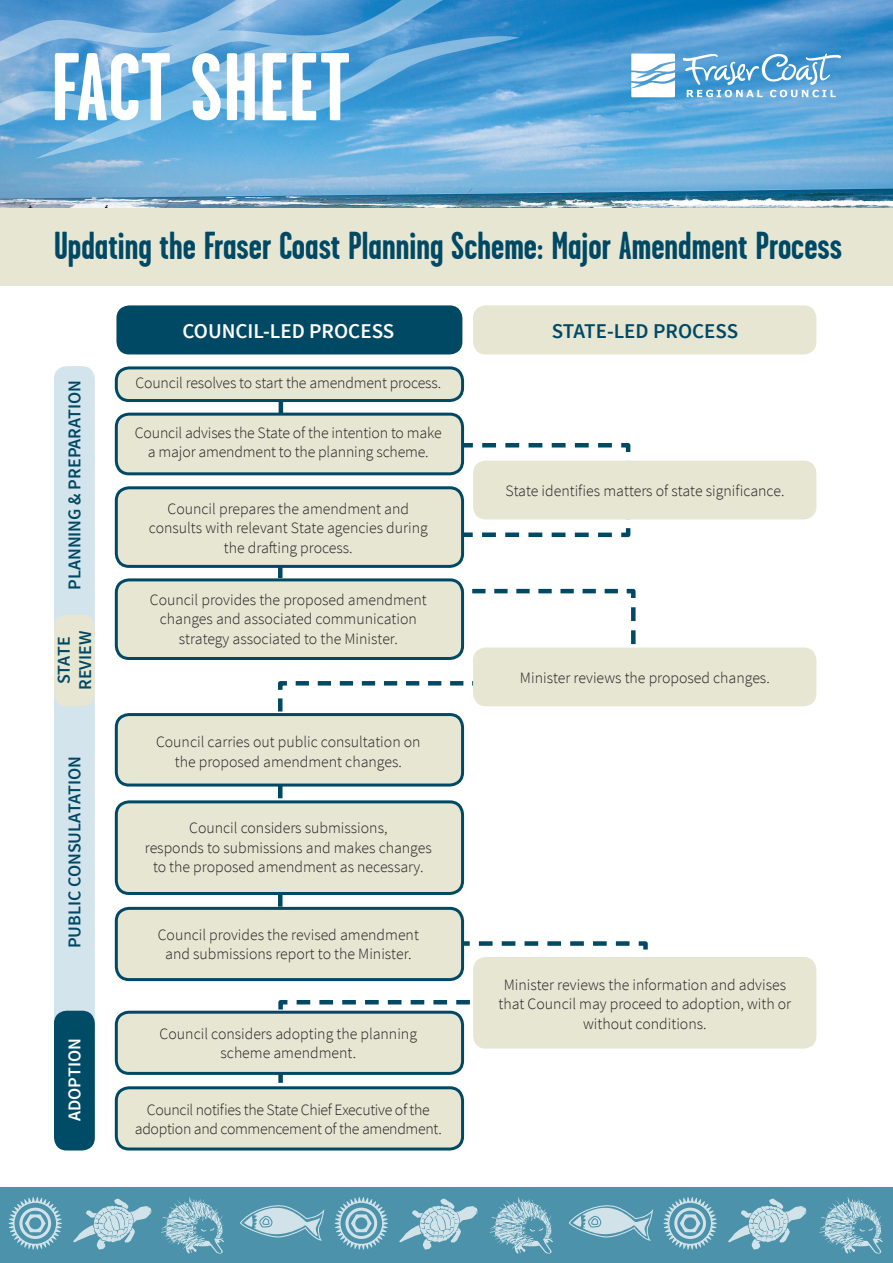
<style>
.page{position:relative;width:893px;height:1263px;background:#fff}
.page>*{position:absolute;margin:0;border:0;box-sizing:border-box;transform-origin:0 0}
.t1{font:700 96px "Garage Gothic";color:#fff}
.t2{font:700 39px "Garage Gothic";color:#004964}
.t3{font:600 21px "Source Sans Pro";color:#fff}
.t4{font:600 21px "Source Sans Pro";color:#004964}
.t5{font:600 18px/21.6px "Source Sans Pro";color:#004964;text-align:center}
.t6{font:600 18px "Source Sans Pro";color:#fff}
.t7{font:300 15.75px/19.5px "Source Sans Pro";color:#231f20;text-align:center}
.t8{font:300 15.75px/19.5px "Source Sans Pro";letter-spacing:-.02em;color:#231f20;text-align:center}
</style>
<div class="page">
<svg style="left:279px;top:402px;width:4px;height:11px"></svg>
<svg style="left:276px;top:441px;width:374px;height:688px"></svg>
<div style="left:54px;top:366px;width:41px;height:275px;background:#d3e4ec;border-radius:13px"></div>
<div style="left:54px;top:685px;width:41px;height:359px;background:#d3e4ec;border-radius:13px"></div>
<div style="left:54px;top:1011px;width:41px;height:139px;background:#004c67;border-radius:13px"></div>
<div style="left:473px;top:957px;width:343px;height:91px;background:#e7e6d3;border-radius:13px"></div>
<div style="left:116px;top:714px;width:347px;height:71px;background:#e7e6d3;border-radius:13px"></div>
<div style="left:115px;top:713px;width:349px;height:73px;border:3px solid #004964;border-radius:13px"></div>
<div style="left:116px;top:802px;width:347px;height:91px;background:#e7e6d3;border-radius:13px"></div>
<div style="left:115px;top:800px;width:349px;height:95px;border:3px solid #004964;border-radius:13px"></div>
<div style="left:116px;top:908px;width:347px;height:71px;background:#e7e6d3;border-radius:13px"></div>
<div style="left:115px;top:907px;width:349px;height:74px;border:3px solid #004964;border-radius:13px"></div>
<div style="left:116px;top:1012px;width:347px;height:61px;background:#e7e6d3;border-radius:13px"></div>
<div style="left:115px;top:1011px;width:349px;height:64px;border:3px solid #004964;border-radius:13px"></div>
<div style="left:116px;top:1088px;width:347px;height:61px;background:#e7e6d3;border-radius:13px"></div>
<div style="left:115px;top:1086px;width:349px;height:64px;border:3px solid #004964;border-radius:13px"></div>
<div style="left:116px;top:414px;width:347px;height:60px;background:#e7e6d3;border-radius:13px"></div>
<div style="left:115px;top:413px;width:349px;height:62px;border:3px solid #004964;border-radius:13px"></div>
<div style="left:116px;top:368px;width:347px;height:32px;background:#e7e6d3;border-radius:13px"></div>
<div style="left:115px;top:366px;width:349px;height:36px;border:3px solid #004964;border-radius:13px"></div>
<div style="left:473px;top:461px;width:343px;height:58px;background:#e7e6d3;border-radius:13px"></div>
<div style="left:473px;top:647px;width:343px;height:59px;background:#e7e6d3;border-radius:13px"></div>
<div style="left:116px;top:488px;width:347px;height:78px;background:#e7e6d3;border-radius:13px"></div>
<div style="left:115px;top:486px;width:349px;height:82px;border:3px solid #004964;border-radius:13px"></div>
<div style="left:116px;top:580px;width:347px;height:78px;background:#e7e6d3;border-radius:13px"></div>
<div style="left:115px;top:578px;width:349px;height:82px;border:3px solid #004964;border-radius:13px"></div>
<div style="left:116px;top:305px;width:346px;height:49px;background:#004964;border-radius:13px"></div>
<div style="left:473px;top:305px;width:343px;height:49px;background:#e7e6d3;border-radius:13px"></div>
<div style="left:0;top:207px;width:893px;height:78px;background:#e7e6d3"></div>
<img style="left:0;top:0;width:893px;height:207px">
<svg style="left:0;top:0;width:554px;height:159px;background:#64a9da"></svg>
<div style="left:0;top:1187px;width:893px;height:76px;background:#4b92aa"></div>
<svg style="left:631px;top:54px;width:44px;height:43px"></svg>
<svg style="left:682px;top:53px;width:160px;height:44px;background:#70afdc"></svg>
<svg style="left:240px;top:1205px;width:84px;height:35px"></svg>
<svg style="left:161px;top:1197px;width:63px;height:57px"></svg>
<svg style="left:334px;top:1197px;width:54px;height:53px"></svg>
<svg style="left:399px;top:1198px;width:79px;height:52px"></svg>
<svg style="left:8px;top:1197px;width:54px;height:53px"></svg>
<svg style="left:73px;top:1198px;width:78px;height:52px"></svg>
<svg style="left:569px;top:1205px;width:84px;height:35px"></svg>
<svg style="left:490px;top:1197px;width:63px;height:57px"></svg>
<svg style="left:663px;top:1197px;width:54px;height:53px"></svg>
<svg style="left:728px;top:1198px;width:78px;height:52px"></svg>
<svg style="left:819px;top:1197px;width:64px;height:57px"></svg>
<div style="left:54px;top:615px;width:41px;height:91px;background:#e7e6d3;border-radius:13px"></div>
<p class="t1" style="left:51px;top:36px;width:301px">FACT SHEET</p>
<p class="t2" style="left:54px;top:225px;width:790px">Updating the Fraser Coast Planning Scheme: Major Amendment Process</p>
<p class="t5" style="left:64px;top:590px;width:212px;rotate:-90deg">PLANNING &amp; PREPARATION</p>
<p class="t5" style="left:53px;top:690px;width:61px;rotate:-90deg">STATE<br>REVIEW</p>
<p class="t5" style="left:64px;top:948px;width:194px;rotate:-90deg">PUBLIC CONSULATATION</p>
<p class="t6" style="left:63px;top:1121px;width:84px;rotate:-90deg">ADOPTION</p>
<p class="t3" style="left:182px;top:318px;width:213px">COUNCIL-LED PROCESS</p>
<p class="t7" style="left:135px;top:373px;width:307px">Council resolves to start the amendment process.</p>
<p class="t7" style="left:135px;top:423px;width:308px">Council advises the State of the intention to make a major amendment to the planning scheme.</p>
<p class="t7" style="left:149px;top:499px;width:280px">Council prepares the amendment and consults with relevant State agencies during the drafting process.</p>
<p class="t7" style="left:150px;top:590px;width:278px">Council provides the proposed amendment changes and associated communication strategy associated to the Minister.</p>
<p class="t7" style="left:156px;top:732px;width:266px">Council carries out public consultation on the proposed amendment changes.</p>
<p class="t7" style="left:145px;top:818px;width:288px">Council considers submissions,<br>responds to submissions and makes changes to the proposed amendment as necessary.</p>
<p class="t7" style="left:158px;top:925px;width:263px">Council provides the revised amendment and submissions report to the Minister.</p>
<p class="t7" style="left:160px;top:1024px;width:259px">Council considers adopting the planning scheme amendment.</p>
<p class="t8" style="left:135px;top:1100px;width:308px">Council notifies the State Chief Executive of the adoption and commencement of the amendment.</p>
<p class="t4" style="left:552px;top:318px;width:188px">STATE-LED PROCESS</p>
<p class="t7" style="left:505px;top:481px;width:280px">State identifies matters of state significance.</p>
<p class="t7" style="left:520px;top:668px;width:251px">Minister reviews the proposed changes.</p>
<p class="t7" style="left:498px;top:975px;width:294px">Minister reviews the information and advises that Council may proceed to adoption, with or without conditions.</p>
</div>
